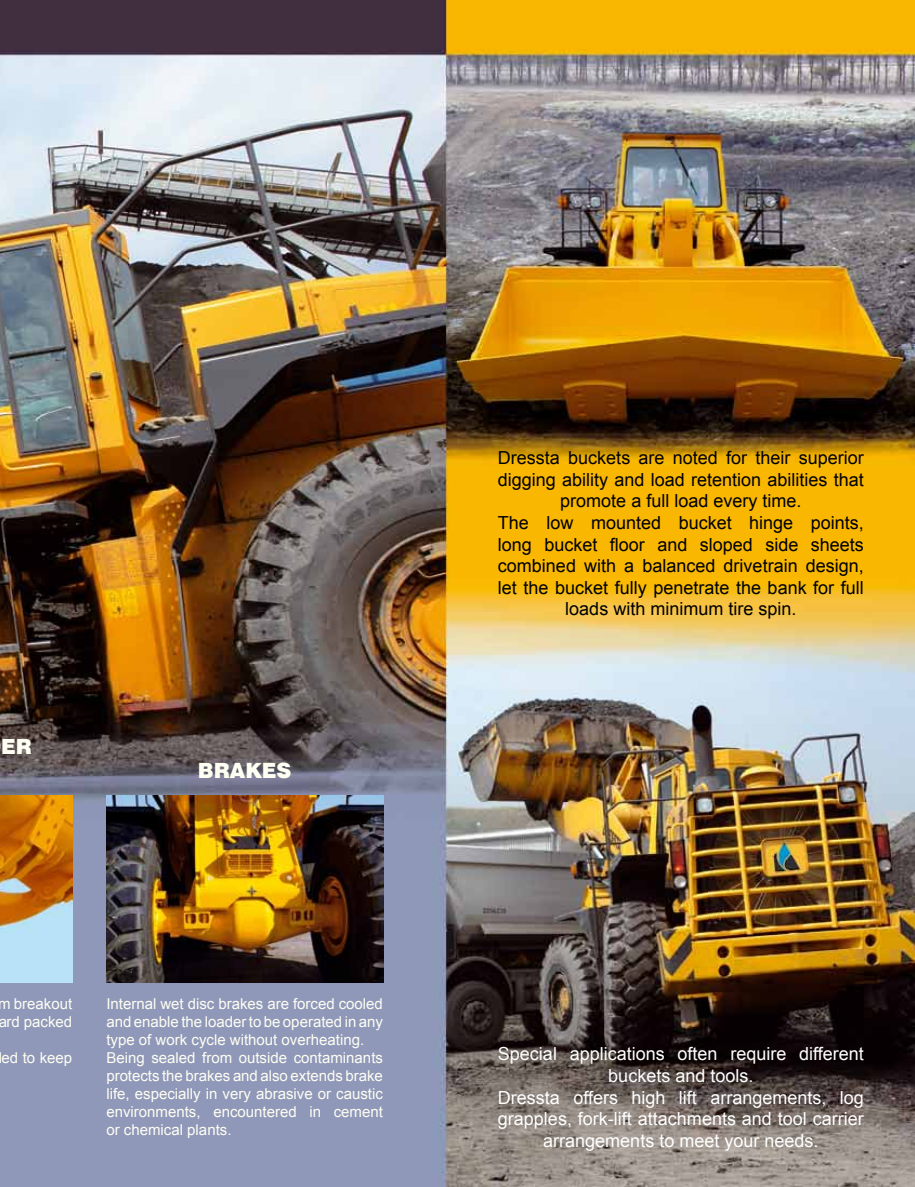
<style>
.page{position:relative;width:915px;height:1187px;background:#fff}
.page>*{position:absolute;margin:0;border:0;box-sizing:border-box;transform-origin:0 0}
.t1{font:21px "Swis 721 Blk EU";color:#fffef3}
.t2{font:18px/21.6px "Arial";color:#000;text-align:center}
.t3{font:18px/21.6px "Arial";color:#fff;text-align:center}
.t4{font:15px/18px "Arial";color:#fffef3}
</style>
<div class="page">
<img style="left:0;top:0;width:914px;height:1186px">
<img style="left:0;top:795px;width:72px;height:187px">
<img style="left:106px;top:795px;width:277px;height:187px">
<h1 class="t1" style="left:1px;top:733px;width:32px">ER</h1>
<h1 class="t1" style="left:198px;top:757px;width:95px">BRAKES</h1>
<p class="t4" style="left:-2px;top:994px;width:76px">m breakout ard packed</p>
<p class="t4" style="left:1px;top:1048px;width:72px">ed to keep</p>
<p class="t4" style="left:106px;top:994px;width:278px">Internal wet disc brakes are forced cooled and enable the loader to be operated in any type of work cycle without overheating.<br>Being sealed from outside contaminants protects the brakes and also extends brake life, especially in very abrasive or caustic environments, encountered in cement or chemical plants.</p>
<p class="t2" style="left:497px;top:447px;width:367px">Dressta buckets are noted for their superior digging ability and load retention abilities that promote a full load every time.<br>The low mounted bucket hinge points, long bucket floor and sloped side sheets combined with a balanced drivetrain design, let the bucket fully penetrate the bank for full loads with minimum tire spin.</p>
<p class="t3" style="left:497px;top:1043px;width:367px">Special applications often require different buckets and tools.<br>Dressta offers high lift arrangements, log grapples, fork-lift attachments and tool carrier arrangements to meet your needs.</p>
</div>
